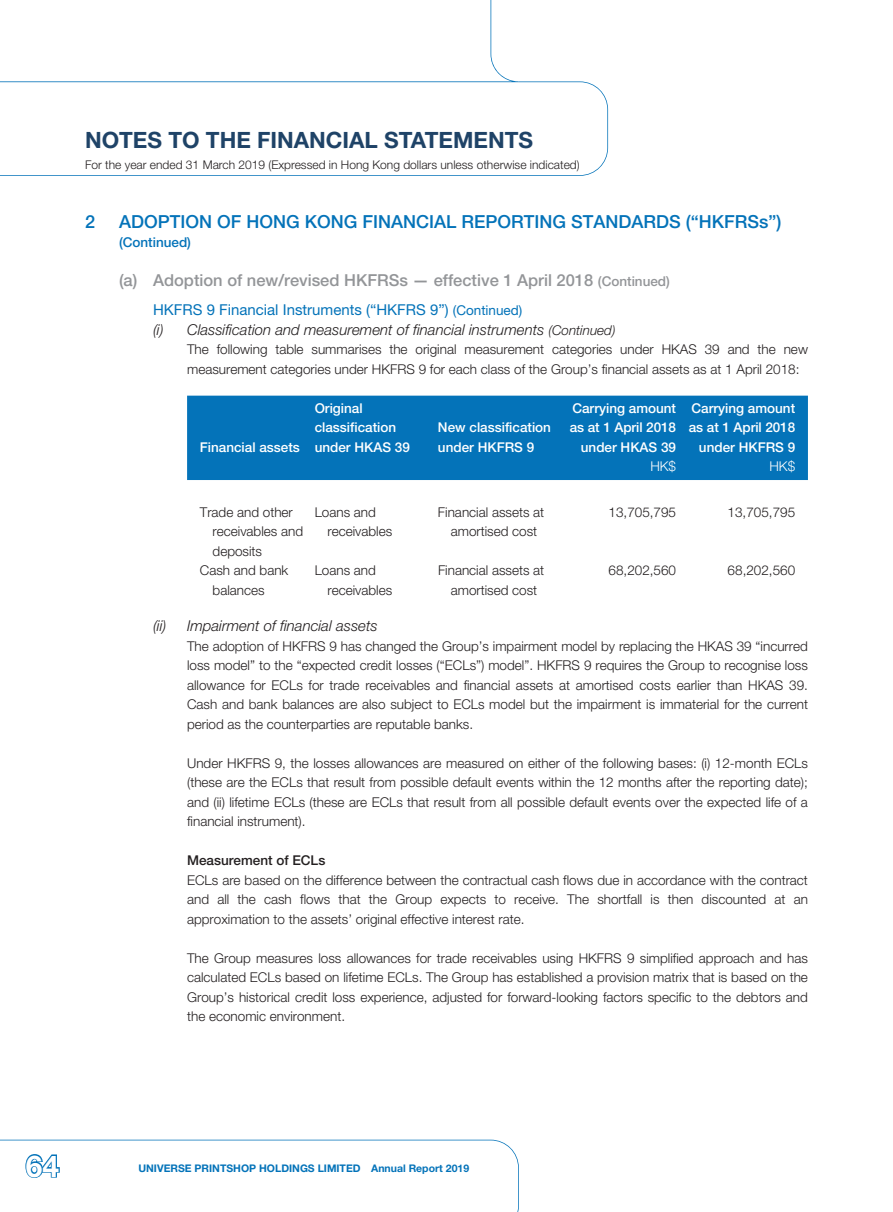
<style>
.page{position:relative;width:893px;height:1212px;background:#fff}
.page>*{position:absolute;margin:0;border:0;box-sizing:border-box;transform-origin:0 0}
.t1{font:700 30px "Helvetica Neue LT Std";color:#fff}
.t2{font:700 22.5px "Helvetica Neue LT Std";color:#1f4367}
.t3{font:500 18px "Helvetica Neue LT Std";color:#0473b9}
.t4{font:500 16.5px "Helvetica Neue LT Std";color:#939598}
.t5{font:italic 300 15px/19.5px "Helvetica Neue LT Std";color:#231f20}
.t6{font:300 13.5px/19.5px "Helvetica Neue LT Std";color:#231f20}
.t7{font:500 13.5px/19.5px "Helvetica Neue LT Std";color:#fff}
.t8{font:500 13.5px "Helvetica Neue LT Std";color:#231f20}
.t9{font:500 13.5px "Helvetica Neue LT Std";color:#0473b9}
.t10{font:300 13.5px "Helvetica Neue LT Std";color:#fff}
.t11{font:300 12px "Helvetica Neue LT Std";color:#231f20}
.t12{font:700 10.5px "Helvetica Neue LT Std";color:#0473b9}
.s1{font-size:13.5px}
.s2{font-weight:400;font-style:normal;color:#0473b9}
.s3{font-weight:400;font-style:normal;font-size:13.5px;color:#0473b9}
</style>
<div class="page">
<svg style="left:0;top:81px;width:608px;height:95px"></svg>
<div style="left:187px;top:396px;width:621px;height:84px;background:#0473b9"></div>
<svg style="left:0;top:0;width:519px;height:82px"></svg>
<svg style="left:0;top:1140px;width:519px;height:72px"></svg>
<h2 class="t2" style="left:85px;top:126px;width:449px">NOTES TO THE FINANCIAL STATEMENTS</h2>
<p class="t11" style="left:85px;top:157px;width:496px">For the year ended 31 March 2019 (Expressed in Hong Kong dollars unless otherwise indicated)</p>
<h3 class="t3" style="left:85px;top:210px;width:12px">2</h3>
<h3 class="t3" style="left:119px;top:210px;width:664px">ADOPTION OF HONG KONG FINANCIAL REPORTING STANDARDS (“HKFRSs”)</h3>
<p class="t9" style="left:119px;top:234px;width:74px">(Continued)</p>
<p class="t4" style="left:119px;top:270px;width:552px">(a) Adoption of new/revised HKFRSs — effective 1 April 2018 <span class="s1">(Continued)</span></p>
<p class="t5" style="left:153px;top:300px;width:464px"><span class="s2">HKFRS 9 Financial Instruments (“HKFRS 9”)</span> <span class="s3">(Continued)<br></span>(i) Classification and measurement of financial instruments <span class="s1">(Continued)</span></p>
<p class="t6" style="left:187px;top:339px;width:622px">The following table summarises the original measurement categories under HKAS 39 and the new measurement categories under HKFRS 9 for each class of the Group’s financial assets as at 1 April 2018:</p>
<p class="t7" style="left:200px;top:437px;width:102px">Financial assets</p>
<p class="t7" style="left:315px;top:398px;width:97px">Original classification under HKAS 39</p>
<p class="t7" style="left:438px;top:418px;width:115px">New classification under HKFRS 9</p>
<p class="t7" style="left:570px;top:398px;width:108px;text-align:right">Carrying amount as at 1 April 2018 under HKAS 39</p>
<p class="t7" style="left:689px;top:398px;width:108px;text-align:right">Carrying amount as at 1 April 2018 under HKFRS 9</p>
<p class="t10" style="left:650px;top:458px;width:27px">HK$</p>
<p class="t10" style="left:769px;top:458px;width:27px">HK$</p>
<p class="t6" style="left:213px;top:502px;width:92px;text-indent:-13px">Trade and other receivables and deposits</p>
<p class="t6" style="left:327px;top:502px;width:66px;text-indent:-13px">Loans and receivables</p>
<p class="t6" style="left:438px;top:502px;width:108px;text-align:center">Financial assets at amortised cost</p>
<p class="t6" style="left:609px;top:502px;width:69px">13,705,795</p>
<p class="t6" style="left:728px;top:502px;width:69px">13,705,795</p>
<p class="t6" style="left:213px;top:560px;width:77px;text-indent:-13px">Cash and bank balances</p>
<p class="t6" style="left:327px;top:560px;width:66px;text-indent:-13px">Loans and receivables</p>
<p class="t6" style="left:438px;top:560px;width:108px;text-align:center">Financial assets at amortised cost</p>
<p class="t6" style="left:609px;top:560px;width:69px">68,202,560</p>
<p class="t6" style="left:728px;top:560px;width:69px">68,202,560</p>
<p class="t5" style="left:153px;top:616px;width:226px">(ii) Impairment of financial assets</p>
<p class="t6" style="left:187px;top:636px;width:622px;text-align:justify">The adoption of HKFRS 9 has changed the Group’s impairment model by replacing the HKAS 39 “incurred loss model” to the “expected credit losses (“ECLs”) model”. HKFRS 9 requires the Group to recognise loss allowance for ECLs for trade receivables and financial assets at amortised costs earlier than HKAS 39.<br>Cash and bank balances are also subject to ECLs model but the impairment is immaterial for the current period as the counterparties are reputable banks.</p>
<p class="t6" style="left:187px;top:753px;width:622px;text-align:justify">Under HKFRS 9, the losses allowances are measured on either of the following bases: (i) 12-month ECLs (these are the ECLs that result from possible default events within the 12 months after the reporting date); and (ii) lifetime ECLs (these are ECLs that result from all possible default events over the expected life of a financial instrument).</p>
<p class="t8" style="left:187px;top:852px;width:140px">Measurement of ECLs</p>
<p class="t6" style="left:187px;top:870px;width:622px;text-align:justify">ECLs are based on the difference between the contractual cash flows due in accordance with the contract and all the cash flows that the Group expects to receive. The shortfall is then discounted at an approximation to the assets’ original effective interest rate.</p>
<p class="t6" style="left:187px;top:948px;width:622px;text-align:justify">The Group measures loss allowances for trade receivables using HKFRS 9 simplified approach and has calculated ECLs based on lifetime ECLs. The Group has established a provision matrix that is based on the Group’s historical credit loss experience, adjusted for forward-looking factors specific to the debtors and the economic environment.</p>
<h1 class="t1" style="left:26px;top:1147px;width:35px">64</h1>
<p class="t12" style="left:138px;top:1161px;width:332px">UNIVERSE PRINTSHOP HOLDINGS LIMITED Annual Report 2019</p>
</div>
